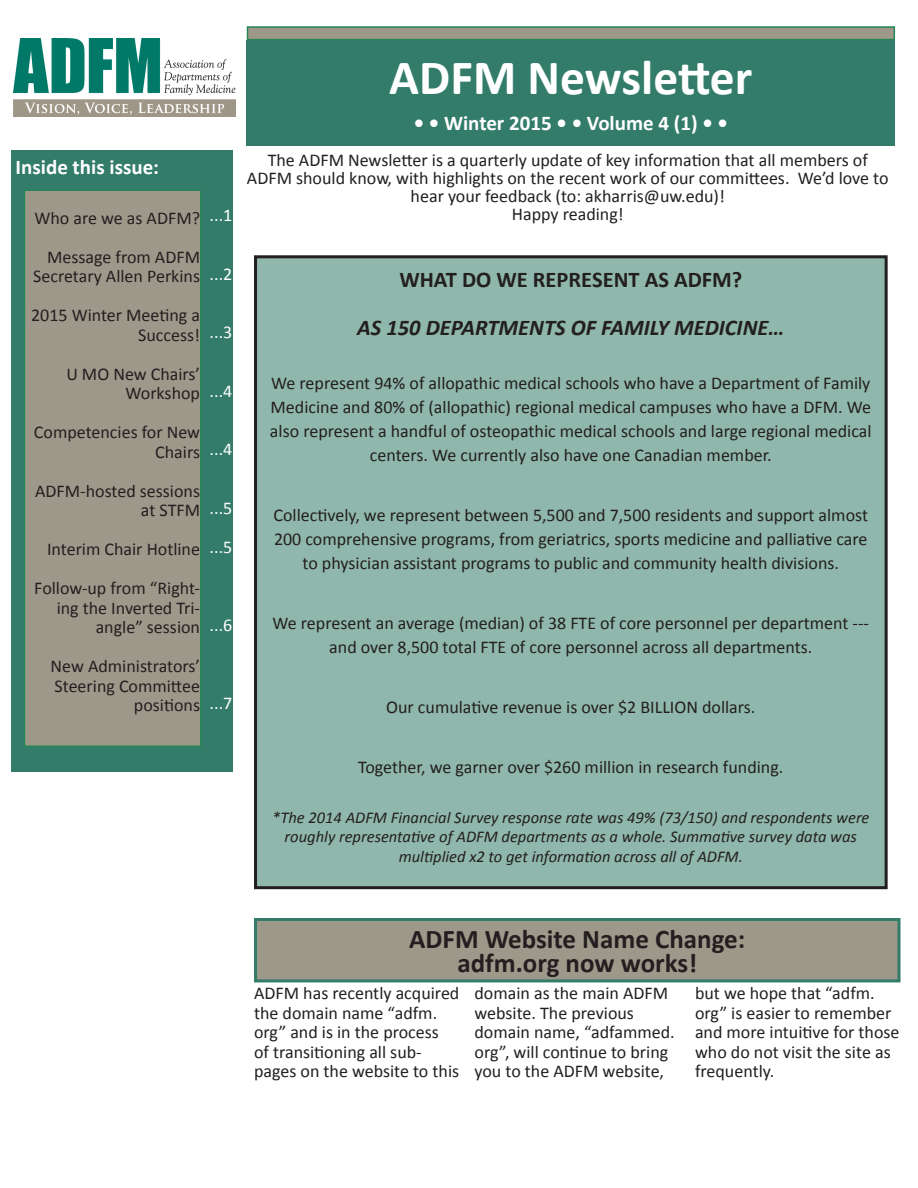
<style>
.page{position:relative;width:918px;height:1188px;background:#fff}
.page>*{position:absolute;margin:0;border:0;box-sizing:border-box;transform-origin:0 0}
.t1{font:700 49.5px "Calibri";color:#fff}
.t2{font:700 27px "Calibri";color:#231f20}
.t3{font:italic 700 22.5px "Calibri";color:#231f20}
.t4{font:700 22.5px "Calibri";color:#231f20}
.t5{font:700 21px "Calibri";color:#fff}
.t6{font:18px/19.5px "Calibri";color:#231f20;text-align:right}
.t7{font:18px "Calibri";color:#fff}
.t8{font:italic 16.5px/19.5px "Calibri";color:#231f20;text-align:center}
</style>
<div class="page">
<div style="left:11px;top:150px;width:221px;height:622px;background:#337c69"></div>
<div style="left:247px;top:26px;width:648px;height:14px;background:#9e988a;border:2px solid #248556"></div>
<div style="left:24px;top:190px;width:177px;height:556px;background:#9e988a"></div>
<div style="left:24px;top:189px;width:178px;height:558px;border:2px solid #248556"></div>
<img style="left:14px;top:39px;width:221px;height:78px">
<div style="left:247px;top:40px;width:648px;height:106px;background:#337c69"></div>
<div style="left:256px;top:257px;width:630px;height:631px;background:#8fb7ac"></div>
<div style="left:254px;top:255px;width:634px;height:634px;border:3px solid #231f20"></div>
<div style="left:256px;top:920px;width:643px;height:61px;background:#9e988a"></div>
<div style="left:254px;top:918px;width:646px;height:64px;border:3px solid #337c69"></div>
<p class="t5" style="left:16px;top:153px;width:145px">Inside this issue:</p>
<p class="t6" style="left:34px;top:208px;width:167px">Who are we as ADFM?</p>
<p class="t6" style="left:33px;top:247px;width:168px">Message from ADFM<br>Secretary Allen Perkins</p>
<p class="t6" style="left:31px;top:306px;width:170px">2015 Winter Meeting a<br>Success!</p>
<p class="t6" style="left:66px;top:364px;width:135px">U MO New Chairs’<br>Workshop</p>
<p class="t6" style="left:34px;top:423px;width:168px">Competencies for New<br>Chairs</p>
<p class="t6" style="left:35px;top:481px;width:166px">ADFM-hosted sessions at STFM</p>
<p class="t6" style="left:47px;top:540px;width:155px">Interim Chair Hotline</p>
<p class="t6" style="left:34px;top:579px;width:167px">Follow-up from “Right&shy;ing the Inverted Tri&shy;angle” session</p>
<p class="t6" style="left:51px;top:657px;width:151px">New Administrators’<br>Steering Committee positions</p>
<p class="t7" style="left:210px;top:204px;width:24px">...1</p>
<p class="t7" style="left:210px;top:262px;width:24px">...2</p>
<p class="t7" style="left:210px;top:321px;width:24px">...3</p>
<p class="t7" style="left:210px;top:379px;width:24px">...4</p>
<p class="t7" style="left:210px;top:438px;width:24px">...4</p>
<p class="t7" style="left:210px;top:496px;width:24px">...5</p>
<p class="t7" style="left:210px;top:535px;width:24px">...5</p>
<p class="t7" style="left:210px;top:613px;width:24px">...6</p>
<p class="t7" style="left:210px;top:691px;width:24px">...7</p>
<p class="t1" style="left:389px;top:46px;width:365px">ADFM Newsletter</p>
<p class="t5" style="left:414px;top:109px;width:316px">• • Winter 2015 • • Volume 4 (1) • •</p>
<p class="t6" style="left:247px;top:151px;width:643px;line-height:18px;text-align:center">The ADFM Newsletter is a quarterly update of key information that all members of<br>ADFM should know, with highlights on the recent work of our committees. We’d love to hear your feedback (to: akharris@uw.edu)!</p>
<p class="t6" style="left:512px;top:204px;width:113px">Happy reading!</p>
<p class="t4" style="left:399px;top:265px;width:344px">WHAT DO WE REPRESENT AS ADFM?</p>
<p class="t3" style="left:357px;top:313px;width:429px">AS 150 DEPARTMENTS OF FAMILY MEDICINE…</p>
<p class="t6" style="left:270px;top:371px;width:603px;line-height:24px;text-align:center">We represent 94% of allopathic medical schools who have a Department of Family Medicine and 80% of (allopathic) regional medical campuses who have a DFM. We also represent a handful of osteopathic medical schools and large regional medical centers. We currently also have one Canadian member.</p>
<p class="t6" style="left:274px;top:503px;width:596px;line-height:24px;text-align:center">Collectively, we represent between 5,500 and 7,500 residents and support almost<br>200 comprehensive programs, from geriatrics, sports medicine and palliative care to physician assistant programs to public and community health divisions.</p>
<p class="t6" style="left:273px;top:611px;width:598px;line-height:24px;text-align:center">We represent an average (median) of 38 FTE of core personnel per department --- and over 8,500 total FTE of core personnel across all departments.</p>
<p class="t6" style="left:386px;top:697px;width:371px">Our cumulative revenue is over $2 BILLION dollars.</p>
<p class="t6" style="left:358px;top:757px;width:427px">Together, we garner over $260 million in research funding.</p>
<p class="t8" style="left:272px;top:807px;width:599px">*The 2014 ADFM Financial Survey response rate was 49% (73/150) and respondents were roughly representative of ADFM departments as a whole. Summative survey data was multiplied x2 to get information across all of ADFM.</p>
<p class="t2" style="left:409px;top:922px;width:337px">ADFM Website Name Change:</p>
<p class="t2" style="left:457px;top:946px;width:241px">adfm.org now works!</p>
<p class="t6" style="left:254px;top:984px;width:207px;text-align:left">ADFM has recently acquired the domain name “adfm. org” and is in the process<br>of transitioning all sub&shy;pages on the website to this</p>
<p class="t6" style="left:475px;top:984px;width:202px;text-align:left">domain as the main ADFM website. The previous domain name, “adfammed. org”, will continue to bring you to the ADFM website,</p>
<p class="t6" style="left:695px;top:984px;width:206px;text-align:left">but we hope that “adfm. org” is easier to remember and more intuitive for those who do not visit the site as frequently.</p>
</div>
